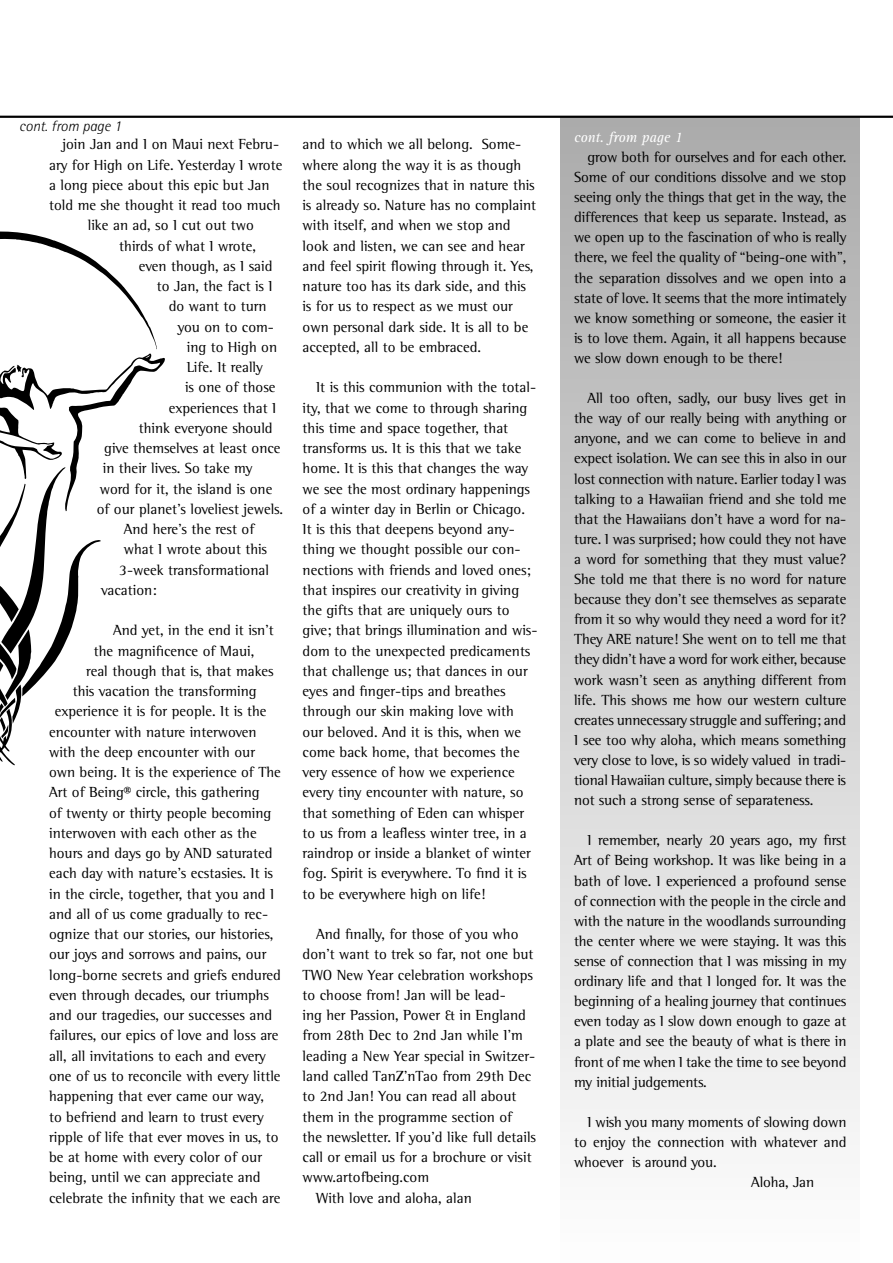
<style>
.page{position:relative;width:893px;height:1263px;background:#fff}
.page>*{position:absolute;margin:0;border:0;box-sizing:border-box;transform-origin:0 0}
.Body_Text{font:15px/20.2px "Rotis Semi Serif";color:#000;text-align:justify}
.t1{font:italic 15px "Rotis Serif";letter-spacing:-.01em;color:#fff}
.t2{font:italic 300 15px "Rotis Semi Sans";color:#000}
</style>
<div class="page">
<div style="left:561px;top:117px;width:299px;height:1146px;background:linear-gradient(to bottom,#acacac,#fefefe)"></div>
<svg style="left:0;top:232px;width:165px;height:533px"></svg>
<hr style="left:0;top:116px;width:893px;height:2px;background:#000">
<p class="t2" style="left:19px;top:117px;width:104px">cont. from page 1</p>
<p class="Body_Text" style="left:63px;top:134px;width:218px">join Jan and I on Maui next Febru-</p>
<p class="Body_Text" style="left:49px;top:154px;width:235px">ary for High on Life. Yesterday I wrote</p>
<p class="Body_Text" style="left:49px;top:175px;width:222px">a long piece about this epic but Jan</p>
<p class="Body_Text" style="left:49px;top:195px;width:233px">told me she thought it read too much</p>
<p class="Body_Text" style="left:88px;top:215px;width:168px">like an ad, so I cut out two</p>
<p class="Body_Text" style="left:119px;top:235px;width:138px">thirds of what I wrote,</p>
<p class="Body_Text" style="left:139px;top:256px;width:135px">even though, as I said</p>
<p class="Body_Text" style="left:157px;top:276px;width:117px">to Jan, the fact is I</p>
<p class="Body_Text" style="left:169px;top:296px;width:99px">do want to turn</p>
<p class="Body_Text" style="left:178px;top:316px;width:98px">you on to com-</p>
<p class="Body_Text" style="left:187px;top:337px;width:92px">ing to High on</p>
<p class="Body_Text" style="left:187px;top:357px;width:78px">Life. It really</p>
<p class="Body_Text" style="left:185px;top:377px;width:92px">is one of those</p>
<p class="Body_Text" style="left:169px;top:397px;width:109px">experiences that I</p>
<p class="Body_Text" style="left:139px;top:418px;width:135px">think everyone should</p>
<p class="Body_Text" style="left:104px;top:438px;width:178px">give themselves at least once</p>
<p class="Body_Text" style="left:103px;top:458px;width:151px">in their lives. So take my</p>
<p class="Body_Text" style="left:100px;top:478px;width:174px">word for it, the island is one</p>
<p class="Body_Text" style="left:97px;top:499px;width:188px">of our planet’s loveliest jewels.</p>
<p class="Body_Text" style="left:124px;top:519px;width:132px">And here’s the rest of</p>
<p class="Body_Text" style="left:124px;top:539px;width:145px">what I wrote about this</p>
<p class="Body_Text" style="left:119px;top:559px;width:151px">3-week transformational</p>
<p class="Body_Text" style="left:101px;top:580px;width:57px">vacation:</p>
<p class="Body_Text" style="left:113px;top:620px;width:162px">And yet, in the end it isn’t</p>
<p class="Body_Text" style="left:94px;top:640px;width:162px">the magnificence of Maui,</p>
<p class="Body_Text" style="left:86px;top:661px;width:189px">real though that is, that makes</p>
<p class="Body_Text" style="left:73px;top:681px;width:185px">this vacation the transforming</p>
<p class="Body_Text" style="left:55px;top:701px;width:213px">experience it is for people. It is the</p>
<p class="Body_Text" style="left:49px;top:721px;width:209px">encounter with nature interwoven</p>
<p class="Body_Text" style="left:49px;top:742px;width:207px">with the deep encounter with our</p>
<p class="Body_Text" style="left:49px;top:762px;width:233px">own being. It is the experience of The</p>
<p class="Body_Text" style="left:49px;top:782px;width:212px">Art of Being® circle, this gathering</p>
<p class="Body_Text" style="left:49px;top:802px;width:224px">of twenty or thirty people becoming</p>
<p class="Body_Text" style="left:49px;top:823px;width:209px">interwoven with each other as the</p>
<p class="Body_Text" style="left:49px;top:843px;width:225px">hours and days go by AND saturated</p>
<p class="Body_Text" style="left:49px;top:863px;width:225px">each day with nature’s ecstasies. It is</p>
<p class="Body_Text" style="left:49px;top:883px;width:227px">in the circle, together, that you and I</p>
<p class="Body_Text" style="left:49px;top:904px;width:221px">and all of us come gradually to rec-</p>
<p class="Body_Text" style="left:49px;top:924px;width:226px">ognize that our stories, our histories,</p>
<p class="Body_Text" style="left:49px;top:944px;width:219px">our joys and sorrows and pains, our</p>
<p class="Body_Text" style="left:49px;top:964px;width:233px">long-borne secrets and griefs endured</p>
<p class="Body_Text" style="left:49px;top:985px;width:221px">even through decades, our triumphs</p>
<p class="Body_Text" style="left:49px;top:1005px;width:225px">and our tragedies, our successes and</p>
<p class="Body_Text" style="left:49px;top:1025px;width:231px">failures, our epics of love and loss are</p>
<p class="Body_Text" style="left:49px;top:1045px;width:218px">all, all invitations to each and every</p>
<p class="Body_Text" style="left:49px;top:1066px;width:233px">one of us to reconcile with every little</p>
<p class="Body_Text" style="left:49px;top:1086px;width:216px">happening that ever came our way,</p>
<p class="Body_Text" style="left:49px;top:1106px;width:216px">to befriend and learn to trust every</p>
<p class="Body_Text" style="left:49px;top:1126px;width:231px">ripple of life that ever moves in us, to</p>
<p class="Body_Text" style="left:49px;top:1147px;width:214px">be at home with every color of our</p>
<p class="Body_Text" style="left:49px;top:1167px;width:213px">being, until we can appreciate and</p>
<p class="Body_Text" style="left:49px;top:1187px;width:233px">celebrate the infinity that we each are</p>
<p class="Body_Text" style="left:303px;top:134px;width:235px;text-align:left">and to which we all belong. Some&shy;where along the way it is as though the soul recognizes that in nature this is already so. Nature has no complaint with itself, and when we stop and look and listen, we can see and hear and feel spirit flowing through it. Yes, nature too has its dark side, and this is for us to respect as we must our own personal dark side. It is all to be accepted, all to be embraced.</p>
<p class="Body_Text" style="left:303px;top:377px;width:236px;text-align:left;text-indent:14px">It is this communion with the total&shy;ity, that we come to through sharing this time and space together, that transforms us. It is this that we take home. It is this that changes the way we see the most ordinary happenings of a winter day in Berlin or Chicago.<br>It is this that deepens beyond any&shy;thing we thought possible our con&shy;nections with friends and loved ones; that inspires our creativity in giving the gifts that are uniquely ours to give; that brings illumination and wis&shy;dom to the unexpected predicaments that challenge us; that dances in our eyes and finger-tips and breathes through our skin making love with our beloved. And it is this, when we come back home, that becomes the very essence of how we experience every tiny encounter with nature, so that something of Eden can whisper to us from a leafless winter tree, in a raindrop or inside a blanket of winter fog. Spirit is everywhere. To find it is to be everywhere high on life!</p>
<p class="Body_Text" style="left:303px;top:924px;width:235px;text-align:left;text-indent:14px">And finally, for those of you who don’t want to trek so far, not one but TWO New Year celebration workshops to choose from! Jan will be lead-<br>ing her Passion, Power &amp; in England from 28th Dec to 2nd Jan while I’m leading a New Year special in Switzer&shy;land called TanZ’nTao from 29th Dec to 2nd Jan! You can read all about them in the programme section of<br>the newsletter. If you’d like full details call or email us for a brochure or visit www.artofbeing.com</p>
<p class="Body_Text" style="left:316px;top:1187px;width:157px">With love and aloha, alan</p>
<p class="t1" style="left:574px;top:128px;width:110px">cont. from page 1</p>
<p class="Body_Text" style="left:574px;top:147px;width:274px;text-indent:14px">grow both for ourselves and for each other.<br>Some of our conditions dissolve and we stop seeing only the things that get in the way, the differences that keep us separate. Instead, as we open up to the fascination of who is really there, we feel the quality of “being-one with”, the separation dissolves and we open into a state of love. It seems that the more intimately we know something or someone, the easier it is to love them. Again, it all happens because we slow down enough to be there!</p>
<p class="Body_Text" style="left:574px;top:388px;width:274px;text-indent:14px">All too often, sadly, our busy lives get in the way of our really being with anything or anyone, and we can come to believe in and expect isolation. We can see this in also in our lost connection with nature. Earlier today I was talking to a Hawaiian friend and she told me that the Hawaiians don’t have a word for na&shy;ture. I was surprised; how could they not have a word for something that they must value?<br>She told me that there is no word for nature because they don’t see themselves as separate from it so why would they need a word for it?<br>They ARE nature! She went on to tell me that they didn’t have a word for work either, because work wasn’t seen as anything different from life. This shows me how our western culture creates unnecessary struggle and suffering; and I see too why aloha, which means something very close to love, is so widely valued in tradi&shy;tional Hawaiian culture, simply because there is not such a strong sense of separateness.</p>
<p class="Body_Text" style="left:574px;top:830px;width:274px;text-indent:14px">I remember, nearly 20 years ago, my first Art of Being workshop. It was like being in a bath of love. I experienced a profound sense of connection with the people in the circle and with the nature in the woodlands surrounding the center where we were staying. It was this sense of connection that I was missing in my ordinary life and that I longed for. It was the beginning of a healing journey that continues even today as I slow down enough to gaze at a plate and see the beauty of what is there in front of me when I take the time to see beyond my initial judgements.</p>
<p class="Body_Text" style="left:574px;top:1112px;width:274px;text-indent:14px">I wish you many moments of slowing down to enjoy the connection with whatever and whoever is around you.</p>
<p class="Body_Text" style="left:751px;top:1172px;width:64px">Aloha, Jan</p>
</div>
